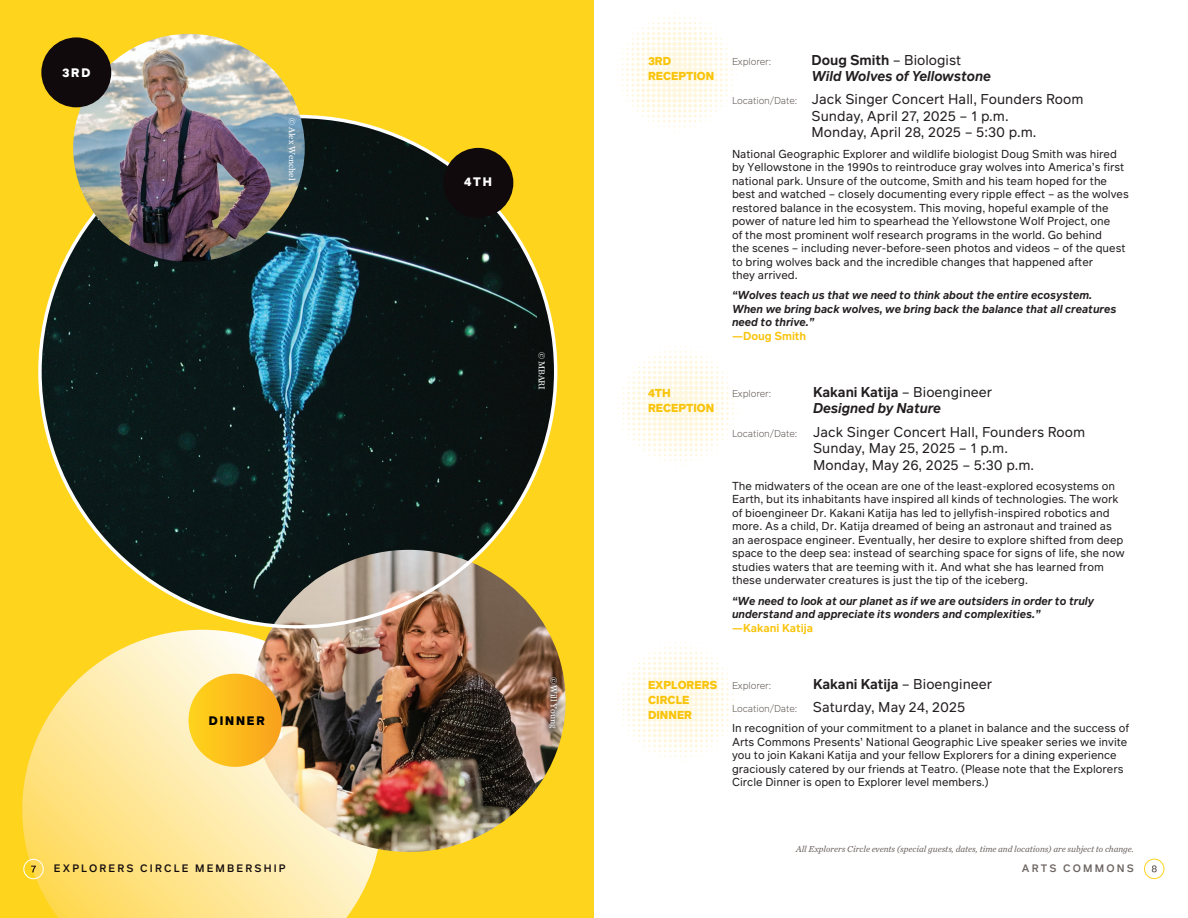
<style>
.page{position:relative;width:1188px;height:918px;background:#fff}
.page>*{position:absolute;margin:0;border:0;box-sizing:border-box;transform-origin:0 0}
.Body_copy{font:13.8px/16.5px "Infra";letter-spacing:.005em;color:#231f20}
.Body_copy-2{font:italic 600 13.8px/16.5px "Infra";color:#231f20}
.Body_copy-3{font:600 13.8px "Infra";letter-spacing:-.01em;color:#231f20}
.t1{font:800 12px "Infra";letter-spacing:.155em;color:#000}
.t2{font:800 12px "Infra";letter-spacing:.155em;color:#fff}
.Body_copy-4{font:11.25px/13.5px "Infra";color:#231f20}
.Body_copy-5{font:italic 600 11.25px/13.5px "Infra";color:#231f20}
.t3{font:800 11.25px/15px "Infra";letter-spacing:.005em;color:#f9c40c}
.t4{font:600 11.25px "Infra";color:#f9c40c}
.t5{font:500 10.5px "Infra";letter-spacing:.205em;color:#110a0c}
.t6{font:500 10.5px "Infra";letter-spacing:.205em;color:#6b6360}
.Body_copy-6{font:300 9.75px "Infra";letter-spacing:-.01em;color:#6b6360}
.t7{font:italic 9px "Chronicle Text G2";color:#6b6360}
.t8{font:9px "Chronicle Text G2";color:#fff}
.s1{font-style:normal}
.s2{font-weight:400;font-style:normal}
.s3{font-weight:300;font-size:9.75px;color:#6b6360}
.s4{font-style:normal;color:#f9c40c}
.s5{font-weight:400}
</style>
<div class="page">
<div style="left:0;top:0;width:594px;height:918px;background:#fed41d"></div>
<svg style="left:22px;top:630px;width:356px;height:288px;background:#fee58e"></svg>
<svg style="left:618px;top:346px;width:120px;height:120px"></svg>
<svg style="left:617px;top:12px;width:120px;height:120px"></svg>
<svg style="left:618px;top:642px;width:120px;height:120px"></svg>
<img style="left:40px;top:117px;width:516px;height:508px">
<img style="left:252px;top:550px;width:314px;height:302px">
<div style="left:188px;top:674px;width:94px;height:93px;background:linear-gradient(to right,#ffd51e,#f8a11e);border-radius:47px"></div>
<img style="left:73px;top:34px;width:232px;height:228px">
<div style="left:41px;top:37px;width:70px;height:70px;background:#110a0c;border-radius:50%"></div>
<div style="left:443px;top:148px;width:70px;height:70px;background:#110a0c;border-radius:50%"></div>
<div style="left:542px;top:672px;width:22px;height:65px;background:#231f20;opacity:.75"></div>
<svg style="left:31px;top:866px;width:5px;height:6px"></svg>
<div style="left:24px;top:859px;width:19px;height:20px;border:1px solid #fff;border-radius:50%"></div>
<svg style="left:1152px;top:865px;width:5px;height:7px"></svg>
<div style="left:1144px;top:859px;width:20px;height:20px;border:1px solid #fed41d;border-radius:50%"></div>
<p class="t2" style="left:62px;top:64px;width:30px">3RD</p>
<p class="t8" style="left:299px;top:118px;width:64px;rotate:90deg">© Alex Wenchel</p>
<p class="t1" style="left:209px;top:712px;width:57px">DINNER</p>
<p class="t2" style="left:464px;top:173px;width:29px">4TH</p>
<p class="t8" style="left:549px;top:352px;width:40px;rotate:90deg">© MBARI</p>
<p class="t8" style="left:561px;top:676px;width:54px;rotate:90deg">© Will Young</p>
<p class="t3" style="left:648px;top:53px;width:68px">3RD<br>RECEPTION</p>
<p class="t3" style="left:648px;top:385px;width:68px">4TH<br>RECEPTION</p>
<p class="Body_copy-6" style="left:732px;top:54px;width:41px">Explorer:</p>
<p class="Body_copy-2" style="left:812px;top:51px;width:181px"><span class="s1">Doug Smith</span> <span class="s2">– Biologist<br></span>Wild Wolves of Yellowstone</p>
<p class="Body_copy" style="left:812px;top:91px;width:274px;text-indent:-80px"><span class="s3">Location/Date:</span> Jack Singer Concert Hall, Founders Room<br>Sunday, April 27, 2025 – 1 p.m.<br>Monday, April 28, 2025 – 5:30 p.m.</p>
<p class="Body_copy-4" style="left:732px;top:147px;width:398px">National Geographic Explorer and wildlife biologist Doug Smith was hired by Yellowstone in the 1990s to reintroduce gray wolves into America’s first national park. Unsure of the outcome, Smith and his team hoped for the best and watched – closely documenting every ripple effect – as the wolves restored balance in the ecosystem. This moving, hopeful example of the power of nature led him to spearhead the Yellowstone Wolf Project, one<br>of the most prominent wolf research programs in the world. Go behind<br>the scenes – including never-before-seen photos and videos – of the quest to bring wolves back and the incredible changes that happened after<br>they arrived.</p>
<p class="Body_copy-5" style="left:732px;top:288px;width:386px">“Wolves teach us that we need to think about the entire ecosystem.<br>When we bring back wolves, we bring back the balance that all creatures need to thrive.”<br><span class="s4">—Doug Smith</span></p>
<p class="Body_copy-6" style="left:732px;top:387px;width:41px">Explorer:</p>
<p class="Body_copy-2" style="left:813px;top:383px;width:181px"><span class="s1">Kakani Katija</span> <span class="s2">– Bioengineer<br></span>Designed by Nature</p>
<p class="Body_copy" style="left:813px;top:423px;width:274px;text-indent:-81px"><span class="s3">Location/Date:</span> Jack Singer Concert Hall, Founders Room<br>Sunday, May 25, 2025 – 1 p.m.<br>Monday, May 26, 2025 – 5:30 p.m.</p>
<p class="Body_copy-4" style="left:732px;top:479px;width:394px">The midwaters of the ocean are one of the least-explored ecosystems on Earth, but its inhabitants have inspired all kinds of technologies. The work of bioengineer Dr. Kakani Katija has led to jellyfish-inspired robotics and more. As a child, Dr. Katija dreamed of being an astronaut and trained as an aerospace engineer. Eventually, her desire to explore shifted from deep space to the deep sea: instead of searching space for signs of life, she now studies waters that are teeming with it. And what she has learned from these underwater creatures is just the tip of the iceberg.</p>
<p class="Body_copy-5" style="left:732px;top:594px;width:364px">“We need to look at our planet as if we are outsiders in order to truly understand and appreciate its wonders and complexities.”</p>
<p class="t4" style="left:732px;top:620px;width:82px">—Kakani Katija</p>
<p class="t3" style="left:648px;top:677px;width:71px">EXPLORERS<br>CIRCLE<br>DINNER</p>
<p class="Body_copy-6" style="left:732px;top:678px;width:41px">Explorer:</p>
<p class="Body_copy-3" style="left:813px;top:674px;width:181px">Kakani Katija <span class="s5">– Bioengineer</span></p>
<p class="Body_copy" style="left:732px;top:698px;width:235px"><span class="s3">Location/Date:</span> Saturday, May 24, 2025</p>
<p class="Body_copy-4" style="left:732px;top:721px;width:399px">In recognition of your commitment to a planet in balance and the success of Arts Commons Presents’ National Geographic Live speaker series we invite you to join Kakani Katija and your fellow Explorers for a dining experience graciously catered by our friends at Teatro. (Please note that the Explorers Circle Dinner is open to Explorer level members.)</p>
<p class="t7" style="left:796px;top:842px;width:340px">All Explorers Circle events (special guests, dates, time and locations) are subject to change.</p>
<p class="t5" style="left:54px;top:861px;width:233px">EXPLORERS CIRCLE MEMBERSHIP</p>
<p class="t6" style="left:1022px;top:861px;width:114px">ARTS COMMONS</p>
</div>
